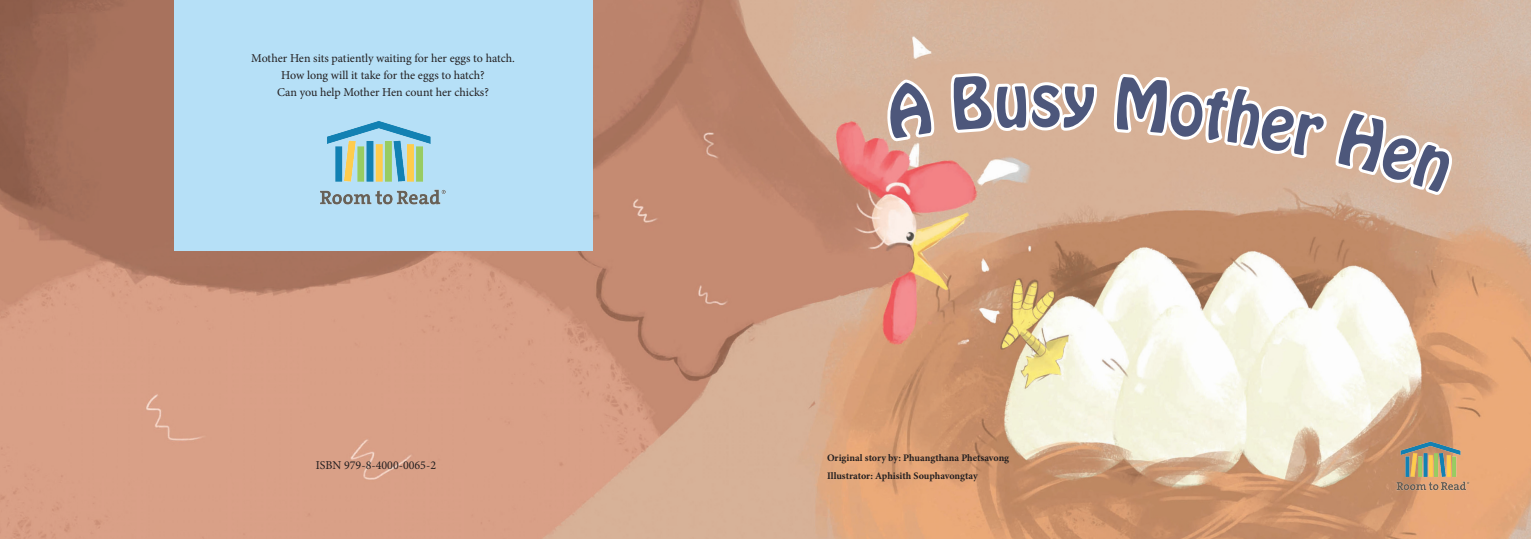
<style>
.page{position:relative;width:1531px;height:539px;background:#fff}
.page>*{position:absolute;margin:0;border:0;box-sizing:border-box;transform-origin:0 0}
.t1{font:63px "Hobo Std";color:#4d577b}
.t2{font:12px "Minion Pro";letter-spacing:-.005em;color:#231f20}
.t3{font:700 10px "Minion Pro";letter-spacing:-.005em;color:#231f20}
</style>
<div class="page">
<img style="left:0;top:0;width:1531px;height:539px">
<div style="left:174px;top:0;width:418px;height:251px;background:#b6e0f7"></div>
<img style="left:320px;top:121px;width:126px;height:84px">
<img style="left:1396px;top:441px;width:73px;height:49px">
<div style="left:885px;top:80px;width:48px;height:60px;background:#d6b299"></div>
<div style="left:952px;top:74px;width:74px;height:57px;background:#d7b298"></div>
<svg style="left:1063px;top:86px;width:32px;height:42px"></svg>
<div style="left:1115px;top:75px;width:210px;height:85px;background:#d7b197"></div>
<div style="left:1337px;top:112px;width:116px;height:82px;background:#d5b49e"></div>
<p class="t2" style="left:251px;top:50px;width:265px">Mother Hen sits patiently waiting for her eggs to hatch.</p>
<p class="t2" style="left:281px;top:67px;width:205px">How long will it take for the eggs to hatch?</p>
<p class="t2" style="left:277px;top:84px;width:213px">Can you help Mother Hen count her chicks?</p>
<p class="t2" style="left:316px;top:457px;width:122px">ISBN 979-8-4000-0065-2</p>
<p class="t1" style="left:1029px;top:57px;width:34px">s</p>
<p class="t3" style="left:827px;top:450px;width:184px">Original story by: Phuangthana Phetsavong</p>
<p class="t3" style="left:827px;top:469px;width:152px">Illustrator: Aphisith Souphavongtay</p>
</div>
